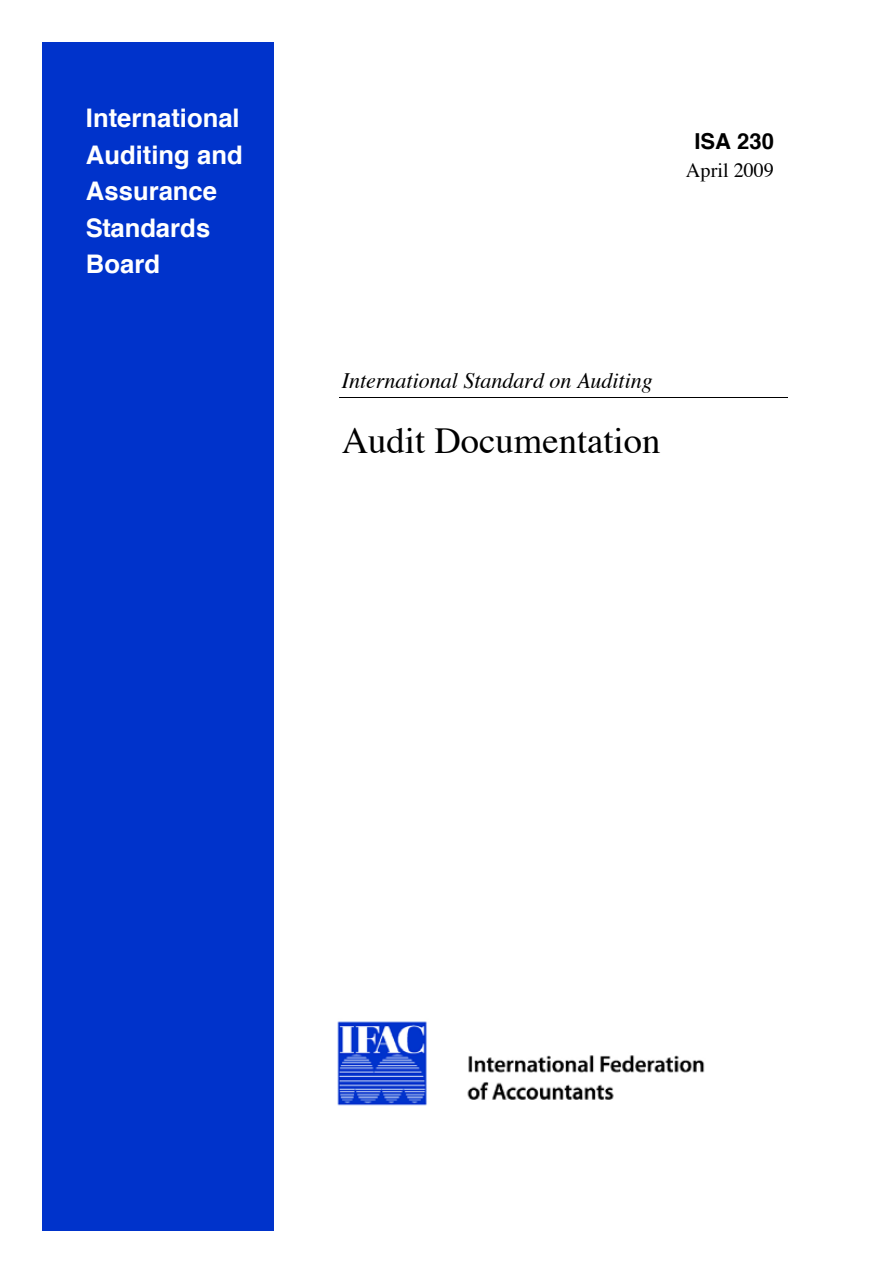
<style>
.page{position:relative;width:893px;height:1263px;background:#fff}
.page>*{position:absolute;margin:0;border:0;box-sizing:border-box;transform-origin:0 0}
.t1{font:36.6px "Times";color:#000}
.t2{font:700 25.65px/36.6px "Helvetica";color:#fff}
.t3{font:italic 22.05px "Times";color:#000}
.t4{font:700 22.05px "Helvetica";color:#000}
.t5{font:20.1px "Times";color:#000}
</style>
<div class="page">
<div style="left:43px;top:42px;width:231px;height:1188px;background:#0033cb"></div>
<img style="left:337px;top:1021px;width:368px;height:85px">
<hr style="left:339px;top:397px;width:449px;height:1px;background:#000">
<p class="t2" style="left:86px;top:100px;width:158px">International<br>Auditing and<br>Assurance<br>Standards<br>Board</p>
<p class="t4" style="left:694px;top:123px;width:81px">ISA 230</p>
<p class="t5" style="left:686px;top:152px;width:90px">April 2009</p>
<p class="t3" style="left:342px;top:361px;width:313px">International Standard on Auditing</p>
<h1 class="t1" style="left:342px;top:407px;width:320px">Audit Documentation</h1>
</div>
